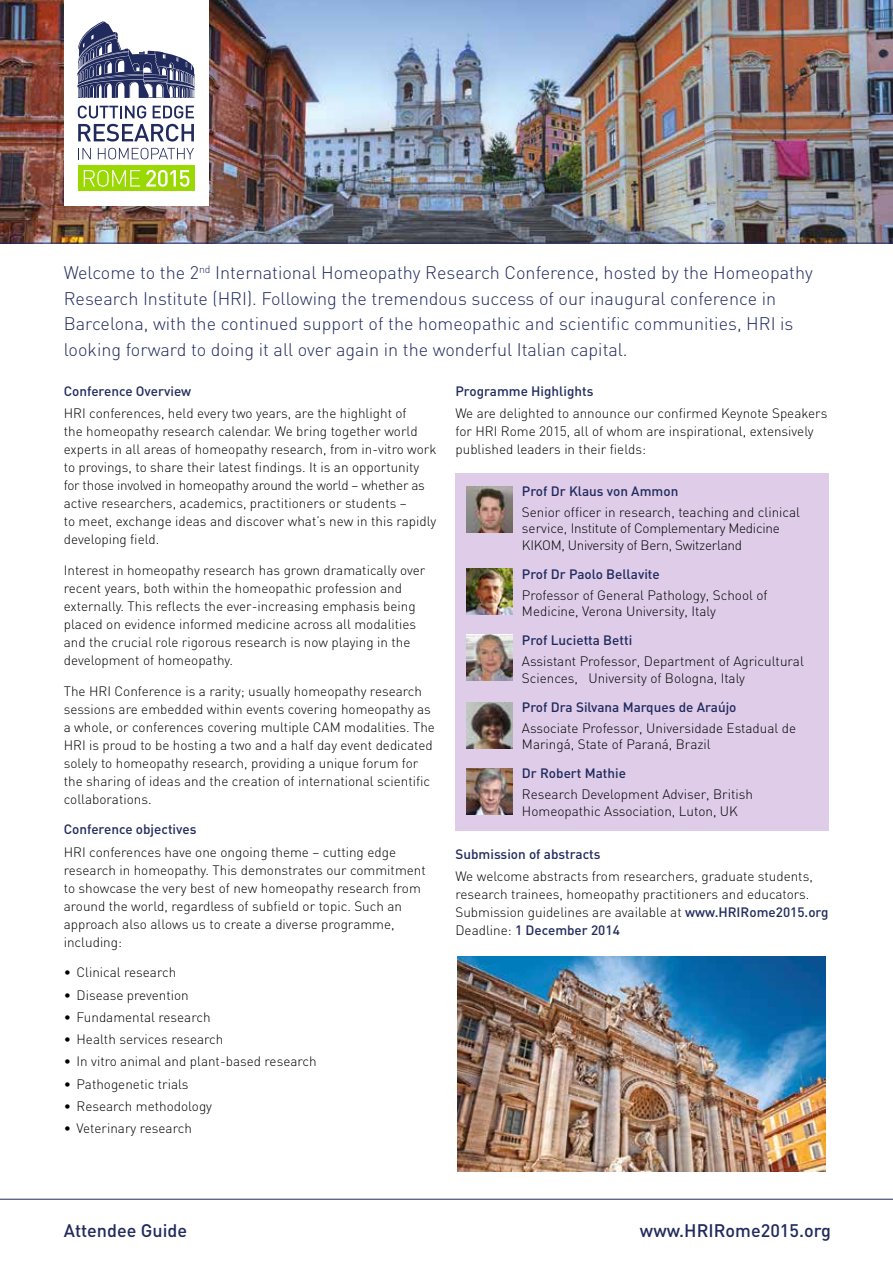
<style>
.page{position:relative;width:893px;height:1263px;background:#fff}
.page>*{position:absolute;margin:0;border:0;box-sizing:border-box;transform-origin:0 0}
.t1{font:300 18px/25.5px "DIN";color:#202a5d}
.t2{font:500 18px "DIN";color:#202a5d}
.t3{font:300 13.5px/18px "DIN";color:#000}
.t4{font:500 13.5px "DIN";color:#202a5d}
.t5{font:300 13.5px/16.5px "DIN";letter-spacing:-.02em;color:#000}
.s1{font-weight:500;color:#202a5d}
</style>
<div class="page">
<img style="left:0;top:0;width:893px;height:243px">
<hr style="left:0;top:243px;width:893px;height:1px;background:#202a5d">
<div style="left:64px;top:0;width:145px;height:205px;background:#fff"></div>
<div style="left:78px;top:165px;width:116px;height:26px;background:#99d800"></div>
<svg style="left:77px;top:21px;width:118px;height:77px"></svg>
<svg style="left:78px;top:106px;width:68px;height:12px"></svg>
<svg style="left:153px;top:106px;width:41px;height:12px"></svg>
<svg style="left:78px;top:124px;width:116px;height:18px"></svg>
<svg style="left:78px;top:148px;width:13px;height:11px"></svg>
<svg style="left:98px;top:148px;width:96px;height:11px"></svg>
<svg style="left:84px;top:170px;width:56px;height:17px"></svg>
<svg style="left:146px;top:170px;width:43px;height:17px"></svg>
<hr style="left:0;top:1199px;width:893px;height:1px;background:#202a5d">
<div style="left:455px;top:473px;width:374px;height:357px;background:#decce8"></div>
<img style="left:467px;top:487px;width:45px;height:46px">
<img style="left:467px;top:569px;width:45px;height:45px">
<img style="left:467px;top:635px;width:45px;height:45px">
<img style="left:467px;top:703px;width:45px;height:45px">
<img style="left:467px;top:769px;width:45px;height:45px">
<img style="left:457px;top:957px;width:368px;height:214px">
<p class="t1" style="left:64px;top:260px;width:750px">Welcome to the 2<sup>nd</sup> International Homeopathy Research Conference, hosted by the Homeopathy Research Institute (HRI). Following the tremendous success of our inaugural conference in Barcelona, with the continued support of the homeopathic and scientific communities, HRI is looking forward to doing it all over again in the wonderful Italian capital.</p>
<p class="t4" style="left:64px;top:382px;width:129px">Conference Overview</p>
<p class="t3" style="left:64px;top:404px;width:374px">HRI conferences, held every two years, are the highlight of<br>the homeopathy research calendar. We bring together world experts in all areas of homeopathy research, from in-vitro work to provings, to share their latest findings. It is an opportunity for those involved in homeopathy around the world – whether as active researchers, academics, practitioners or students –<br>to meet, exchange ideas and discover what’s new in this rapidly developing field.</p>
<p class="t3" style="left:64px;top:561px;width:363px">Interest in homeopathy research has grown dramatically over recent years, both within the homeopathic profession and externally. This reflects the ever-increasing emphasis being placed on evidence informed medicine across all modalities and the crucial role rigorous research is now playing in the development of homeopathy.</p>
<p class="t3" style="left:64px;top:682px;width:373px">The HRI Conference is a rarity; usually homeopathy research sessions are embedded within events covering homeopathy as a whole, or conferences covering multiple CAM modalities. The HRI is proud to be hosting a two and a half day event dedicated solely to homeopathy research, providing a unique forum for the sharing of ideas and the creation of international scientific collaborations.</p>
<p class="t4" style="left:64px;top:821px;width:134px">Conference objectives</p>
<p class="t3" style="left:64px;top:843px;width:364px">HRI conferences have one ongoing theme – cutting edge research in homeopathy. This demonstrates our commitment to showcase the very best of new homeopathy research from around the world, regardless of subfield or topic. Such an approach also allows us to create a diverse programme, including:</p>
<p class="t3" style="left:64px;top:963px;width:114px">• Clinical research</p>
<p class="t3" style="left:64px;top:986px;width:127px">• Disease prevention</p>
<p class="t3" style="left:64px;top:1008px;width:148px">• Fundamental research</p>
<p class="t3" style="left:64px;top:1030px;width:161px">• Health services research</p>
<p class="t3" style="left:64px;top:1052px;width:254px">• In vitro animal and plant-based research</p>
<p class="t3" style="left:64px;top:1075px;width:126px">• Pathogenetic trials</p>
<p class="t3" style="left:64px;top:1097px;width:150px">• Research methodology</p>
<p class="t3" style="left:64px;top:1119px;width:130px">• Veterinary research</p>
<p class="t4" style="left:455px;top:382px;width:139px">Programme Highlights</p>
<p class="t3" style="left:455px;top:404px;width:373px">We are delighted to announce our confirmed Keynote Speakers for HRI Rome 2015, all of whom are inspirational, extensively published leaders in their fields:</p>
<p class="t4" style="left:522px;top:482px;width:158px">Prof Dr Klaus von Ammon</p>
<p class="t5" style="left:522px;top:503px;width:279px">Senior officer in research, teaching and clinical service, Institute of Complementary Medicine<br>KIKOM, University of Bern, Switzerland</p>
<p class="t4" style="left:522px;top:565px;width:139px">Prof Dr Paolo Bellavite</p>
<p class="t3" style="left:522px;top:586px;width:247px;line-height:16.5px">Professor of General Pathology, School of<br>Medicine, Verona University, Italy</p>
<p class="t4" style="left:522px;top:632px;width:112px">Prof Lucietta Betti</p>
<p class="t3" style="left:522px;top:653px;width:283px;line-height:16.5px">Assistant Professor, Department of Agricultural<br>Sciences, University of Bologna, Italy</p>
<p class="t4" style="left:522px;top:698px;width:216px">Prof Dra Silvana Marques de Araújo</p>
<p class="t3" style="left:522px;top:719px;width:276px;line-height:16.5px">Associate Professor, Universidade Estadual de<br>Maringá, State of Paraná, Brazil</p>
<p class="t4" style="left:522px;top:765px;width:106px">Dr Robert Mathie</p>
<p class="t3" style="left:522px;top:786px;width:233px;line-height:16.5px">Research Development Adviser, British<br>Homeopathic Association, Luton, UK</p>
<p class="t4" style="left:455px;top:846px;width:147px">Submission of abstracts</p>
<p class="t3" style="left:455px;top:867px;width:374px">We welcome abstracts from researchers, graduate students, research trainees, homeopathy practitioners and educators.<br>Submission guidelines are available at <span class="s1">www.HRIRome2015.org </span>Deadline: <span class="s1">1 December 2014</span></p>
<h1 class="t2" style="left:64px;top:1219px;width:125px">Attendee Guide</h1>
<h1 class="t2" style="left:640px;top:1218px;width:193px">www.HRIRome2015.org</h1>
</div>
